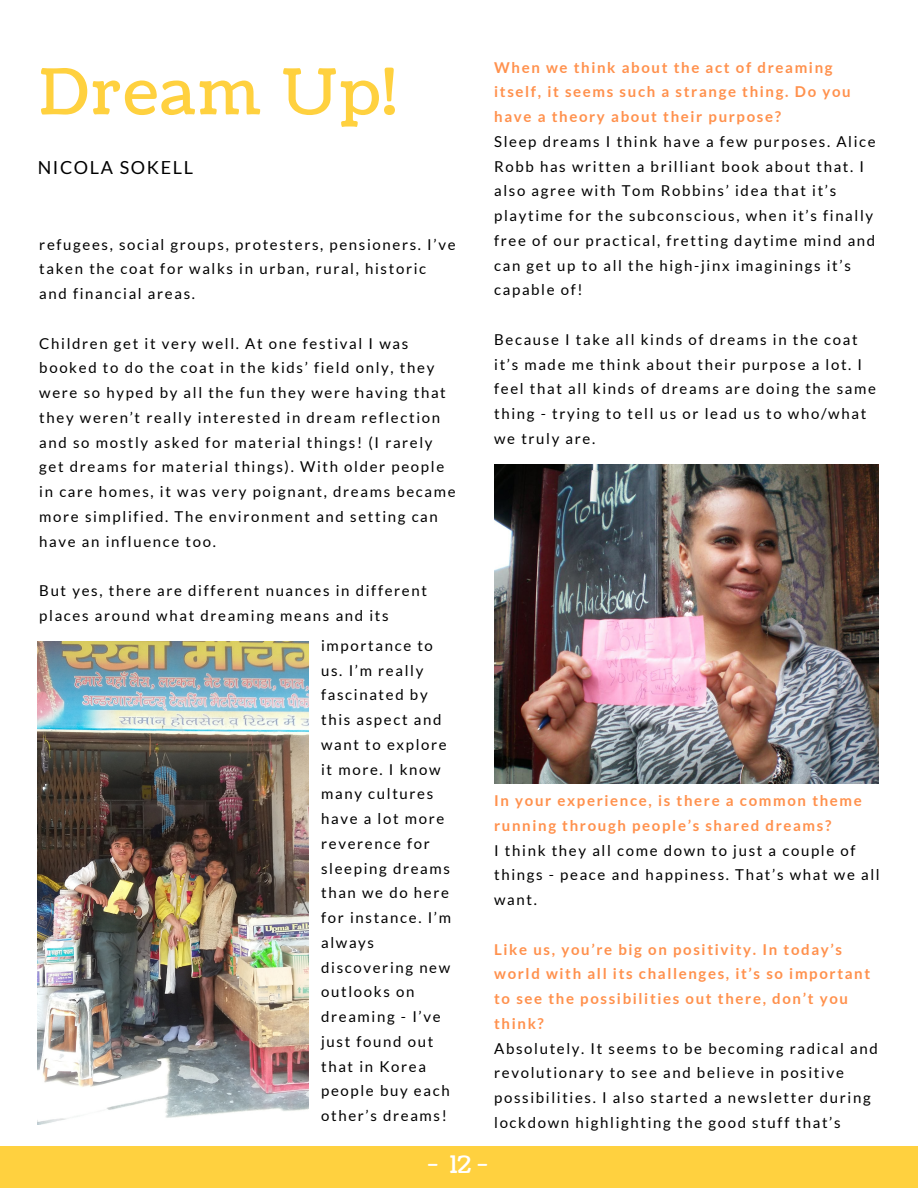
<style>
.page{position:relative;width:918px;height:1188px;background:#fff}
.page>*{position:absolute;margin:0;border:0;box-sizing:border-box;transform-origin:0 0}
.t1{font:63px "Coustard";letter-spacing:.04em;color:#ffd13f}
.t2{font:24px "Coustard";color:#fff}
.t3{font:18px "Lato";letter-spacing:.09em;color:#000}
.t4{font:15px/24.8px "Lato";letter-spacing:.11em;color:#000}
.t5{font:700 15px/24.8px "Lato";letter-spacing:.11em;color:#ff914d}
</style>
<div class="page">
<div style="left:0;top:1146px;width:918px;height:42px;background:#ffd13f"></div>
<img style="left:38px;top:642px;width:271px;height:482px">
<img style="left:494px;top:464px;width:385px;height:320px">
<p class="t1" style="left:39px;top:50px;width:358px">Dream Up!</p>
<p class="t3" style="left:38px;top:156px;width:157px">NICOLA SOKELL</p>
<p class="t4" style="left:39px;top:231px;width:418px">refugees, social groups, protesters, pensioners. I’ve taken the coat for walks in urban, rural, historic and financial areas.</p>
<p class="t4" style="left:39px;top:330px;width:418px">Children get it very well. At one festival I was booked to do the coat in the kids’ field only, they were so hyped by all the fun they were having that they weren’t really interested in dream reflection and so mostly asked for material things! (I rarely get dreams for material things). With older people in care homes, it was very poignant, dreams became more simplified. The environment and setting can have an influence too.</p>
<p class="t4" style="left:39px;top:578px;width:389px">But yes, there are different nuances in different places around what dreaming means and its</p>
<p class="t4" style="left:321px;top:633px;width:131px">importance to us. I’m really fascinated by this aspect and want to explore it more. I know many cultures have a lot more reverence for sleeping dreams than we do here for instance. I’m always discovering new outlooks on dreaming - I’ve just found out that in Korea people buy each other’s dreams!</p>
<p class="t5" style="left:494px;top:54px;width:358px">When we think about the act of dreaming itself, it seems such a strange thing. Do you have a theory about their purpose?</p>
<p class="t4" style="left:494px;top:129px;width:383px">Sleep dreams I think have a few purposes. Alice Robb has written a brilliant book about that. I also agree with Tom Robbins’ idea that it’s playtime for the subconscious, when it’s finally free of our practical, fretting daytime mind and can get up to all the high-jinx imaginings it’s capable of!</p>
<p class="t4" style="left:494px;top:327px;width:383px">Because I take all kinds of dreams in the coat it’s made me think about their purpose a lot. I feel that all kinds of dreams are doing the same thing - trying to tell us or lead us to who/what we truly are.</p>
<p class="t5" style="left:494px;top:788px;width:369px">In your experience, is there a common theme running through people’s shared dreams?</p>
<p class="t4" style="left:494px;top:837px;width:387px">I think they all come down to just a couple of things - peace and happiness. That’s what we all want.</p>
<p class="t5" style="left:494px;top:936px;width:378px">Like us, you’re big on positivity. In today’s world with all its challenges, it’s so important to see the possibilities out there, don’t you think?</p>
<p class="t4" style="left:494px;top:1035px;width:385px">Absolutely. It seems to be becoming radical and revolutionary to see and believe in positive possibilities. I also started a newsletter during lockdown highlighting the good stuff that’s</p>
<p class="t2" style="left:428px;top:1148px;width:62px">- 12-</p>
</div>
